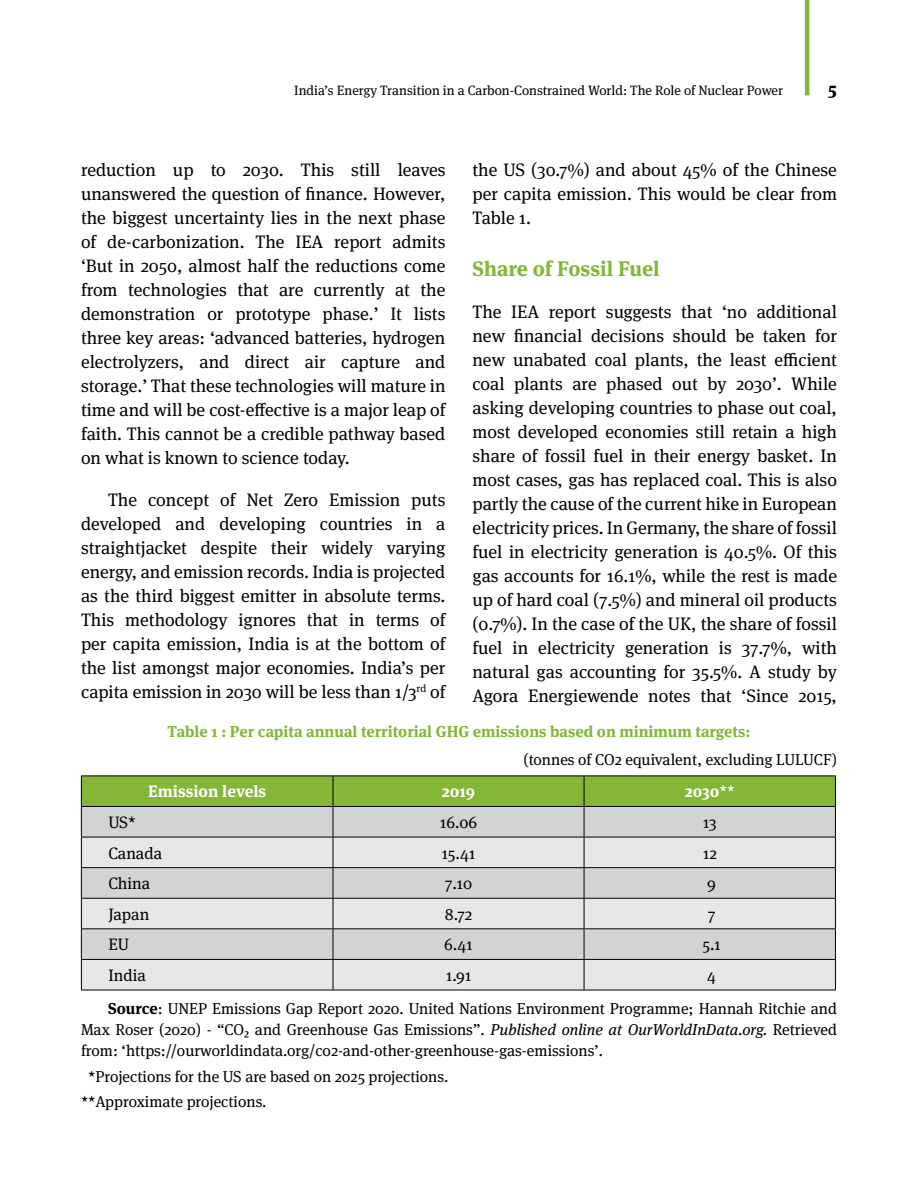
<style>
.page{position:relative;width:918px;height:1188px;background:#fff}
.page>*{position:absolute;margin:0;border:0;box-sizing:border-box;transform-origin:0 0}
.t1{font:700 21px "Meta Serif Pro";color:#84b638}
.t2{font:18px/24px "Meta Serif Pro";color:#000;text-align:justify}
.t3{font:800 18px "Meta Serif Pro";color:#000}
.t4{font:16.5px "Meta Serif Pro";color:#000}
.t5{font:700 16.5px "Meta Serif Pro";color:#fff}
.t6{font:15.75px/21px "Meta Serif Pro";color:#000;text-align:justify}
.t7{font:700 15.75px "Meta Serif Pro";color:#84b638}
.t8{font:13.5px "Meta Serif Pro";color:#000}
.s1{font-weight:700}
.s2{font-style:italic}
</style>
<div class="page">
<hr style="left:805px;top:0;width:4px;height:95px;background:#84b638">
<div style="left:82px;top:777px;width:753px;height:29px;background:#84b638"></div>
<div style="left:82px;top:807px;width:753px;height:30px;background:#d1d3d4"></div>
<svg style="left:82px;top:838px;width:753px;height:152px;fill:#e6e7e8"></svg>
<hr style="left:81px;top:776px;width:252px;height:1px;background:#000">
<hr style="left:81px;top:776px;width:1px;height:30px;background:#000">
<hr style="left:333px;top:776px;width:251px;height:1px;background:#000">
<hr style="left:333px;top:776px;width:1px;height:30px;background:#000">
<hr style="left:584px;top:776px;width:252px;height:1px;background:#000">
<hr style="left:584px;top:776px;width:1px;height:30px;background:#000">
<hr style="left:835px;top:776px;width:1px;height:30px;background:#000">
<hr style="left:81px;top:806px;width:252px;height:1px;background:#000">
<hr style="left:81px;top:807px;width:1px;height:30px;background:#000">
<hr style="left:333px;top:806px;width:251px;height:1px;background:#000">
<hr style="left:333px;top:807px;width:1px;height:30px;background:#000">
<hr style="left:584px;top:806px;width:252px;height:1px;background:#000">
<hr style="left:584px;top:807px;width:1px;height:30px;background:#000">
<hr style="left:835px;top:807px;width:1px;height:30px;background:#000">
<hr style="left:81px;top:837px;width:252px;height:1px;background:#000">
<hr style="left:81px;top:837px;width:1px;height:30px;background:#000">
<hr style="left:333px;top:837px;width:251px;height:1px;background:#000">
<hr style="left:333px;top:837px;width:1px;height:30px;background:#000">
<hr style="left:584px;top:837px;width:252px;height:1px;background:#000">
<hr style="left:584px;top:837px;width:1px;height:30px;background:#000">
<hr style="left:835px;top:837px;width:1px;height:30px;background:#000">
<hr style="left:81px;top:867px;width:252px;height:1px;background:#000">
<hr style="left:81px;top:868px;width:1px;height:30px;background:#000">
<hr style="left:333px;top:867px;width:251px;height:1px;background:#000">
<hr style="left:333px;top:868px;width:1px;height:30px;background:#000">
<hr style="left:584px;top:867px;width:252px;height:1px;background:#000">
<hr style="left:584px;top:868px;width:1px;height:30px;background:#000">
<hr style="left:835px;top:868px;width:1px;height:30px;background:#000">
<hr style="left:81px;top:898px;width:252px;height:1px;background:#000">
<svg style="left:81px;top:899px;width:1px;height:29px"></svg>
<hr style="left:333px;top:898px;width:251px;height:1px;background:#000">
<svg style="left:333px;top:899px;width:1px;height:29px"></svg>
<hr style="left:584px;top:898px;width:252px;height:1px;background:#000">
<svg style="left:584px;top:899px;width:1px;height:29px"></svg>
<svg style="left:835px;top:899px;width:1px;height:29px"></svg>
<hr style="left:81px;top:928px;width:252px;height:1px;background:#000">
<hr style="left:81px;top:929px;width:1px;height:30px;background:#000">
<hr style="left:333px;top:928px;width:251px;height:1px;background:#000">
<hr style="left:333px;top:929px;width:1px;height:30px;background:#000">
<hr style="left:584px;top:928px;width:252px;height:1px;background:#000">
<hr style="left:584px;top:929px;width:1px;height:30px;background:#000">
<hr style="left:835px;top:929px;width:1px;height:30px;background:#000">
<hr style="left:81px;top:959px;width:252px;height:1px;background:#000">
<hr style="left:81px;top:960px;width:1px;height:30px;background:#000">
<hr style="left:333px;top:959px;width:251px;height:1px;background:#000">
<hr style="left:333px;top:960px;width:1px;height:30px;background:#000">
<hr style="left:584px;top:959px;width:252px;height:1px;background:#000">
<hr style="left:584px;top:960px;width:1px;height:30px;background:#000">
<hr style="left:835px;top:960px;width:1px;height:30px;background:#000">
<hr style="left:81px;top:990px;width:252px;height:1px;background:#000">
<hr style="left:333px;top:990px;width:251px;height:1px;background:#000">
<hr style="left:584px;top:990px;width:252px;height:1px;background:#000">
<p class="t8" style="left:294px;top:80px;width:490px">India’s Energy Transition in a Carbon-Constrained World: The Role of Nuclear Power</p>
<p class="t3" style="left:828px;top:74px;width:10px">5</p>
<p class="t2" style="left:473px;top:157px;width:366px">the US (30.7%) and about 45% of the Chinese per capita emission. This would be clear from Table 1.</p>
<p class="t1" style="left:472px;top:252px;width:189px">Share of Fossil Fuel</p>
<p class="t2" style="left:472px;top:299px;width:366px">The IEA report suggests that ‘no additional new financial decisions should be taken for new unabated coal plants, the least efficient coal plants are phased out by 2030’. While asking developing countries to phase out coal, most developed economies still retain a high share of fossil fuel in their energy basket. In most cases, gas has replaced coal. This is also partly the cause of the current hike in European electricity prices. In Germany, the share of fossil fuel in electricity generation is 40.5%. Of this gas accounts for 16.1%, while the rest is made up of hard coal (7.5%) and mineral oil products (0.7%). In the case of the UK, the share of fossil fuel in electricity generation is 37.7%, with natural gas accounting for 35.5%. A study by Agora Energiewende notes that ‘Since 2015,</p>
<p class="t7" style="left:168px;top:718px;width:584px">Table 1 : Per capita annual territorial GHG emissions based on minimum targets:</p>
<p class="t6" style="left:523px;top:748px;width:315px">(tonnes of CO2 equivalent, excluding LULUCF)</p>
<p class="t5" style="left:148px;top:779px;width:120px">Emission levels</p>
<p class="t5" style="left:442px;top:779px;width:35px">2019</p>
<p class="t5" style="left:685px;top:779px;width:51px">2030**</p>
<p class="t2" style="left:81px;top:157px;width:366px">reduction up to 2030. This still leaves unanswered the question of finance. However, the biggest uncertainty lies in the next phase of de-carbonization. The IEA report admits ‘But in 2050, almost half the reductions come from technologies that are currently at the demonstration or prototype phase.’ It lists three key areas: ‘advanced batteries, hydrogen electrolyzers, and direct air capture and storage.’ That these technologies will mature in time and will be cost-effective is a major leap of faith. This cannot be a credible pathway based on what is known to science today.</p>
<p class="t2" style="left:81px;top:486px;width:366px;text-indent:27px">The concept of Net Zero Emission puts developed and developing countries in a straightjacket despite their widely varying energy, and emission records. India is projected as the third biggest emitter in absolute terms.<br>This methodology ignores that in terms of per capita emission, India is at the bottom of the list amongst major economies. India’s per capita emission in 2030 will be less than 1/3<sup>rd</sup> of</p>
<p class="t4" style="left:108px;top:810px;width:29px">US*</p>
<p class="t4" style="left:440px;top:810px;width:39px">16.06</p>
<p class="t4" style="left:703px;top:810px;width:15px">13</p>
<p class="t4" style="left:108px;top:841px;width:55px">Canada</p>
<p class="t4" style="left:442px;top:841px;width:35px">15.41</p>
<p class="t4" style="left:703px;top:841px;width:16px">12</p>
<p class="t4" style="left:108px;top:872px;width:43px">China</p>
<p class="t4" style="left:445px;top:872px;width:29px">7.10</p>
<p class="t4" style="left:707px;top:872px;width:10px">9</p>
<p class="t4" style="left:108px;top:902px;width:42px">Japan</p>
<p class="t4" style="left:445px;top:902px;width:29px">8.72</p>
<p class="t4" style="left:708px;top:902px;width:9px">7</p>
<p class="t4" style="left:108px;top:933px;width:22px">EU</p>
<p class="t4" style="left:444px;top:933px;width:30px">6.41</p>
<p class="t4" style="left:702px;top:933px;width:20px">5.1</p>
<p class="t4" style="left:108px;top:963px;width:39px">India</p>
<p class="t4" style="left:446px;top:963px;width:27px">1.91</p>
<p class="t4" style="left:707px;top:963px;width:10px">4</p>
<p class="t6" style="left:81px;top:998px;width:757px;text-indent:27px"><span class="s1">Source</span>: UNEP Emissions Gap Report 2020. United Nations Environment Programme; Hannah Ritchie and Max Roser (2020) - “CO₂ and Greenhouse Gas Emissions”. <span class="s2">Published online at OurWorldInData.org.</span> Retrieved from: ‘https://ourworldindata.org/co2-and-other-greenhouse-gas-emissions’.</p>
<p class="t6" style="left:81px;top:1063px;width:369px;line-height:25.5px;text-indent:7px">*Projections for the US are based on 2025 projections. **Approximate projections.</p>
</div>
